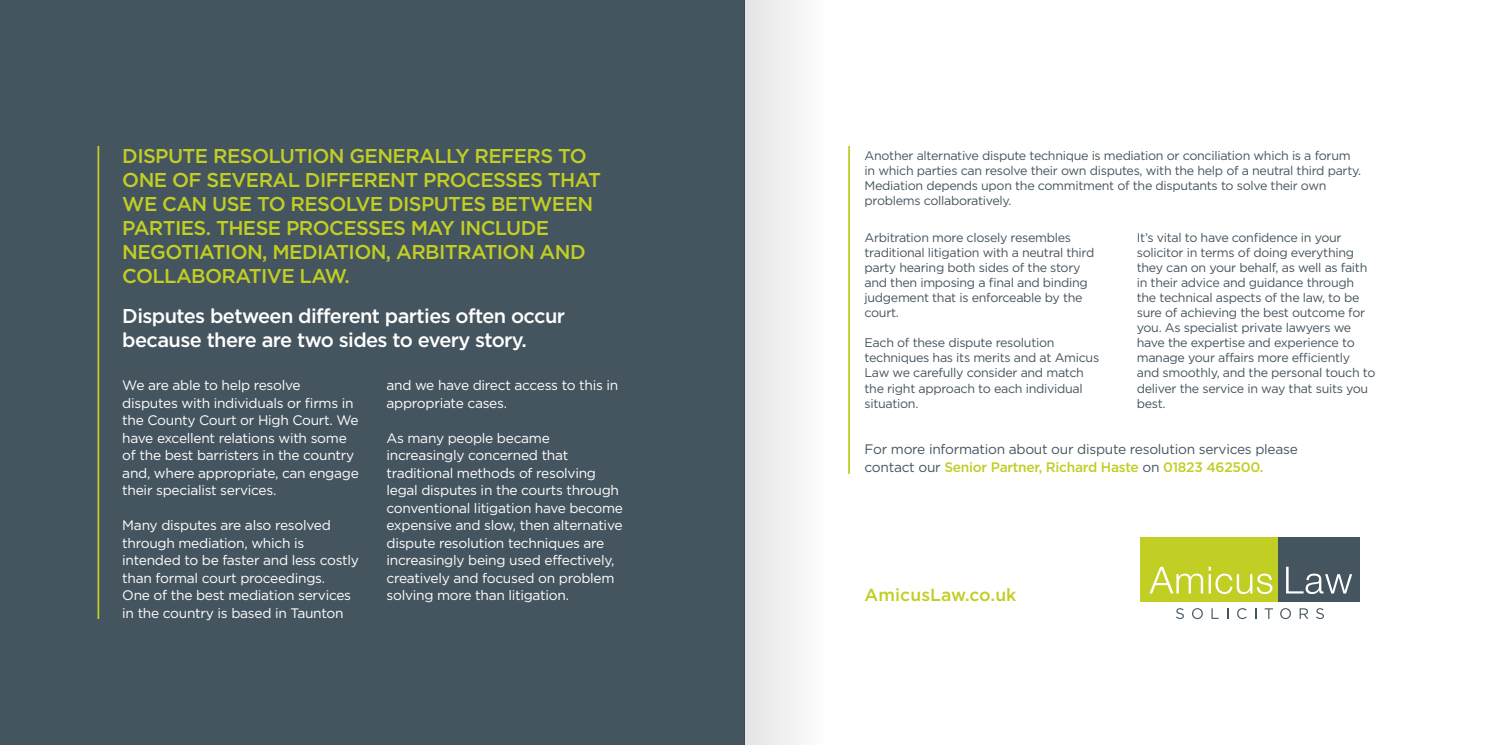
<style>
.page{position:relative;width:1489px;height:745px;background:#fff}
.page>*{position:absolute;margin:0;border:0;box-sizing:border-box;transform-origin:0 0}
.t1{font:500 20px/24px "Gotham";letter-spacing:-.03em;color:#c1ce23}
.t2{font:500 20px/24px "Gotham";letter-spacing:-.03em;color:#fff}
.t3{font:500 17.5px "Gotham";color:#c1ce23}
.t4{font:13.75px/17.5px "Gotham";letter-spacing:-.02em;color:#fff}
.t5{font:13.75px/17.5px "Gotham";letter-spacing:-.02em;color:#45555f}
.t6{font:12.5px/15px "Gotham";letter-spacing:-.025em;color:#45555f}
.s1{font-weight:500;color:#c1ce23}
</style>
<div class="page">
<div style="left:0;top:0;width:744px;height:744px;background:#45555f"></div>
<hr style="left:97px;top:146px;width:2px;height:472px;background:#c1ce23">
<hr style="left:848px;top:146px;width:2px;height:327px;background:#c1ce23">
<div style="left:744px;top:0;width:84px;height:744px;background:linear-gradient(to right,#e3e4e4,#fefeff)"></div>
<div style="left:1140px;top:537px;width:144px;height:64px;background:#c1ce23"></div>
<div style="left:1278px;top:537px;width:82px;height:64px;background:#45555f"></div>
<svg style="left:1149px;top:566px;width:53px;height:27px"></svg>
<svg style="left:1208px;top:566px;width:64px;height:27px"></svg>
<svg style="left:1286px;top:566px;width:65px;height:27px"></svg>
<svg style="left:1176px;top:608px;width:7px;height:10px"></svg>
<svg style="left:1192px;top:608px;width:10px;height:10px"></svg>
<svg style="left:1211px;top:608px;width:7px;height:10px"></svg>
<svg style="left:1237px;top:608px;width:9px;height:10px"></svg>
<svg style="left:1264px;top:608px;width:8px;height:10px"></svg>
<svg style="left:1280px;top:608px;width:10px;height:10px"></svg>
<svg style="left:1299px;top:608px;width:9px;height:10px"></svg>
<svg style="left:1316px;top:608px;width:7px;height:10px"></svg>
<h1 class="t1" style="left:122px;top:143px;width:297px">DISPUTE RESOLUTION GENERALL</h1>
<h1 class="t1" style="left:455px;top:143px;width:133px">Y REFERS TO</h1>
<p class="t6" style="left:864px;top:148px;width:498px">Another alternative dispute technique is mediation or conciliation which is a forum in which parties can resolve their own disputes, with the help of a neutral third party.<br>Mediation depends upon the commitment of the disputants to solve their own problems collaboratively.</p>
<p class="t6" style="left:864px;top:230px;width:231px">Arbitration more closely resembles traditional litigation with a neutral third party hearing both sides of the story and then imposing a final and binding judgement that is enforceable by the court.</p>
<p class="t6" style="left:864px;top:335px;width:236px">Each of these dispute resolution techniques has its merits and at Amicus<br>Law we carefully consider and match the right approach to each individual situation.</p>
<h1 class="t1" style="left:122px;top:167px;width:480px;text-indent:183px">DIFFERENT PROCESSES THAT<br>WE CAN USE TO RESOLVE DISPUTES BETWEEN<br>PARTIES. THESE PROCESSES MAY INCLUDE<br>NEGOTIATION, MEDIATION, ARBITRATION AND<br>COLLA</h1>
<h1 class="t1" style="left:122px;top:167px;width:151px">ONE OF SEVERAL</h1>
<p class="t6" style="left:1136px;top:230px;width:240px">It’s vital to have confidence in your solicitor in terms of doing everything they can on your behalf, as well as faith in their advice and guidance through the technical aspects of the law, to be sure of achieving the best outcome for you. As specialist private lawyers we have the expertise and experience to manage your affairs more efficiently and smoothly, and the personal touch to deliver the service in way that suits you best.</p>
<h1 class="t1" style="left:191px;top:263px;width:160px">BORATIVE LAW.</h1>
<h1 class="t2" style="left:122px;top:303px;width:444px">DISPUTES BETWEEN DIFFERENT PARTIES OFTEN OCCUR<br>BECAUSE THERE ARE TWO SIDES TO EVERY STORY.</h1>
<p class="t4" style="left:122px;top:376px;width:238px">We are able to help resolve disputes with individuals or firms in the County Court or H igh Court. We have excellent relations with some of the best barristers in the country and, where appropriate, can engage their specialist services.</p>
<p class="t4" style="left:122px;top:516px;width:238px">Many disputes are also resolved through mediation, which is intended to be faster and less costly than formal court proceedings.<br>One of the best mediation services in the country is based in Taunton</p>
<p class="t4" style="left:386px;top:376px;width:233px">and we have direct access to this in appropriate cases.</p>
<p class="t4" style="left:386px;top:428px;width:238px">As many people became increasingly concerned that traditional methods of resolving legal disputes in the courts through conventional litigation have become expensive and slow, then alternative dispute resolution techniques are increasingly being used effectively, creatively and focused on problem solving more than litigation.</p>
<p class="t5" style="left:864px;top:440px;width:435px">For more information about our dispute resolution services please contact our <span class="s1">SENIOR PARTNER, RICHARD HASTE</span> on <span class="s1">01823 462500.</span></p>
<h2 class="t3" style="left:864px;top:584px;width:153px">AMICUSLAW.CO.UK</h2>
</div>
